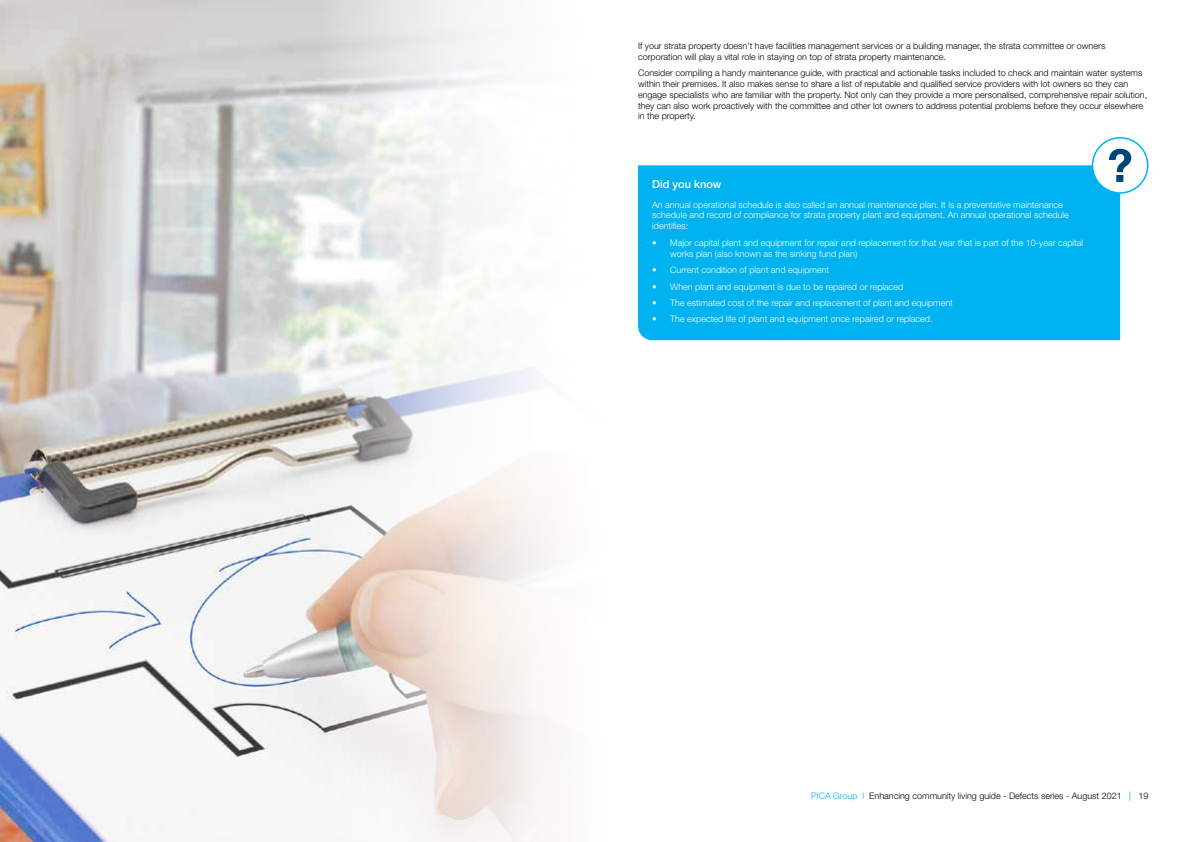
<style>
.page{position:relative;width:1191px;height:842px;background:#fff}
.page>*{position:absolute;margin:0;border:0;box-sizing:border-box;transform-origin:0 0}
.t1{font:500 11px "Helvetica Neue LT Std";color:#fff}
.t2{font:300 9px/10.8px "Helvetica Neue LT Std";color:#000}
.t3{font:300 9px/10.8px "Helvetica Neue LT Std";color:#fff}
.s1{color:#00b3f0}
.s2{font-size:13.5px;color:#00b3f0}
</style>
<div class="page">
<img style="left:0;top:0;width:555px;height:842px">
<div style="left:638px;top:165px;width:482px;height:175px;background:#00b3f0"></div>
<div style="left:1092px;top:138px;width:55px;height:55px;background:#fff;border-radius:50%"></div>
<svg style="left:1109px;top:149px;width:22px;height:33px"></svg>
<div style="left:1091px;top:137px;width:57px;height:57px;border:2px solid #00b3f0;border-radius:50%"></div>
<p class="t2" style="left:638px;top:40px;width:469px">If your strata property doesn’t have facilities management services or a building manager, the strata committee or owners corporation will play a vital role in staying on top of strata property maintenance.</p>
<p class="t2" style="left:638px;top:67px;width:511px">Consider compiling a handy maintenance guide, with practical and actionable tasks included to check and maintain water systems within their premises. It also makes sense to share a list of reputable and qualified service providers with lot owners so they can engage specialists who are familiar with the property. Not only can they provide a more personalised, comprehensive repair solution, they can also work proactively with the committee and other lot owners to address potential problems before they occur elsewhere in the property.</p>
<p class="t1" style="left:652px;top:178px;width:71px">Did you know</p>
<p class="t3" style="left:652px;top:199px;width:418px">An annual operational schedule is also called an annual maintenance plan. It is a preventative maintenance schedule and record of compliance for strata property plant and equipment. An annual operational schedule identifies:</p>
<p class="t3" style="left:670px;top:237px;width:414px;text-indent:-18px">• Major capital plant and equipment for repair and replacement for that year that is part of the 10-year capital works plan (also known as the sinking fund plan)</p>
<p class="t3" style="left:652px;top:264px;width:179px">• Current condition of plant and equipment</p>
<p class="t3" style="left:652px;top:281px;width:253px">• When plant and equipment is due to be repaired or replaced</p>
<p class="t3" style="left:652px;top:297px;width:302px">• The estimated cost of the repair and replacement of plant and equipment</p>
<p class="t3" style="left:652px;top:314px;width:282px">• The expected life of plant and equipment once repaired or replaced.</p>
<p class="t2" style="left:811px;top:791px;width:339px"><span class="s1">PICA Group l</span> Enhancing community living guide - Defects series - August 2021 <span class="s2">l</span> 19</p>
</div>
